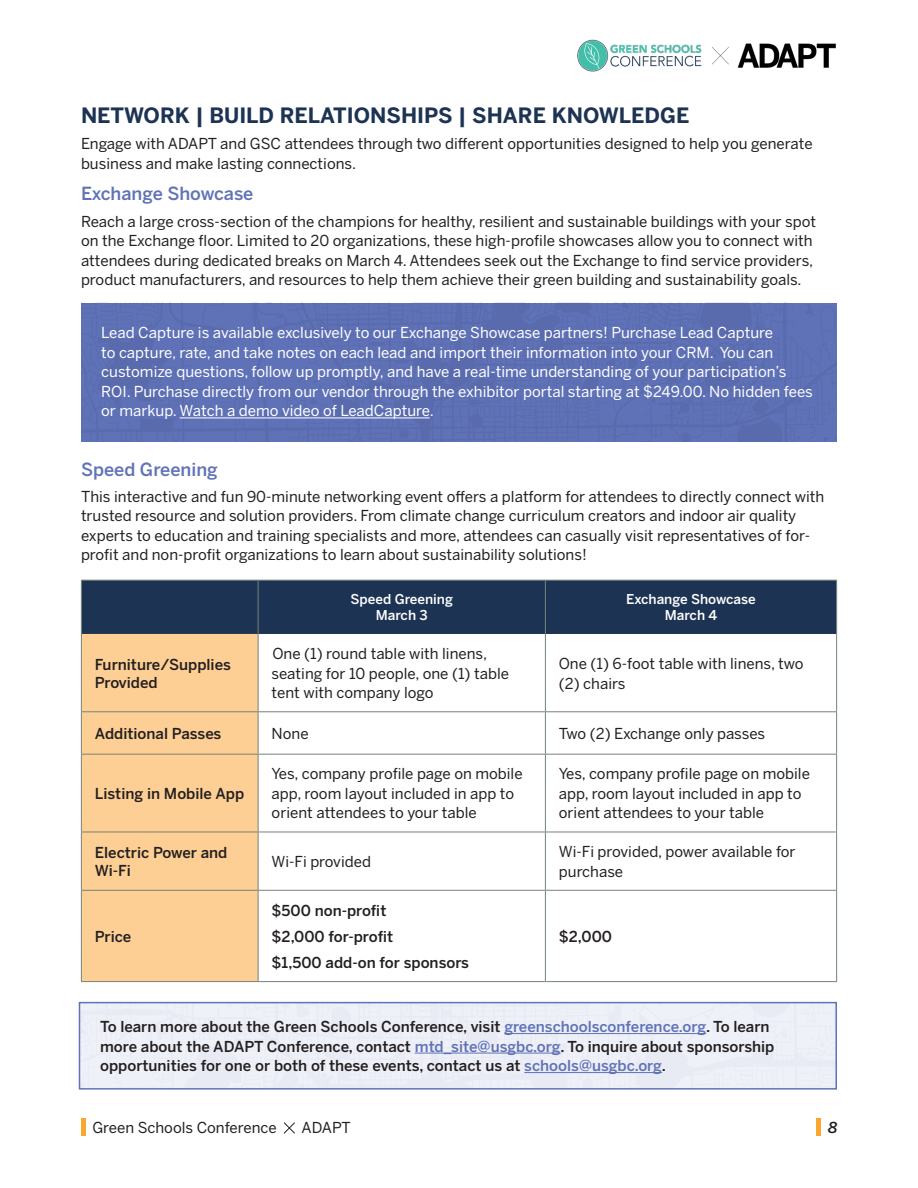
<style>
.page{position:relative;width:918px;height:1188px;background:#fff}
.page>*{position:absolute;margin:0;border:0;box-sizing:border-box;transform-origin:0 0}
.t1{font:700 21px "Benton Sans";color:#1c3354}
.t2{font:500 18px "Benton Sans";color:#6173b7}
.t3{font:15px/19.5px "Benton Sans";color:#231f20}
.t4{font:15px/19.5px "Benton Sans";color:#fff}
.t5{font:500 15px/18px "Benton Sans";color:#231f20}
.t6{font:italic 500 15px "Benton Sans";color:#231f20}
.t7{font:500 13.5px/16.2px "Benton Sans";color:#fff;text-align:center}
.s1{color:#6072b7}
</style>
<div class="page">
<hr style="left:81px;top:1119px;width:4px;height:17px;background:#faa631">
<svg style="left:283px;top:1122px;width:12px;height:12px"></svg>
<hr style="left:817px;top:1119px;width:4px;height:17px;background:#faa631">
<img style="left:577px;top:39px;width:259px;height:33px">
<svg style="left:81px;top:303px;width:756px;height:138px;background:#5d6fb3"></svg>
<svg style="left:651px;top:394px;width:4px;height:10px"></svg>
<svg style="left:581px;top:377px;width:20px;height:24px"></svg>
<svg style="left:765px;top:303px;width:17px;height:17px"></svg>
<svg style="left:823px;top:343px;width:8px;height:14px"></svg>
<hr style="left:180px;top:418px;width:250px;height:1px;background:#fff">
<div style="left:82px;top:581px;width:754px;height:53px;background:#1c3354"></div>
<div style="left:82px;top:634px;width:176px;height:347px;background:#fdcf94"></div>
<hr style="left:81px;top:580px;width:177px;height:1px;background:#758378">
<hr style="left:81px;top:581px;width:1px;height:53px;background:#758378">
<hr style="left:258px;top:580px;width:287px;height:1px;background:#758378">
<hr style="left:258px;top:581px;width:1px;height:53px;background:#758378">
<hr style="left:545px;top:580px;width:292px;height:1px;background:#758378">
<hr style="left:545px;top:581px;width:1px;height:53px;background:#758378">
<hr style="left:836px;top:581px;width:1px;height:53px;background:#758378">
<hr style="left:81px;top:634px;width:1px;height:77px;background:#758378">
<hr style="left:258px;top:634px;width:1px;height:77px;background:#758378">
<hr style="left:545px;top:634px;width:1px;height:77px;background:#758378">
<hr style="left:836px;top:634px;width:1px;height:77px;background:#758378">
<hr style="left:81px;top:711px;width:177px;height:1px;background:#758378">
<hr style="left:81px;top:712px;width:1px;height:42px;background:#758378">
<hr style="left:258px;top:711px;width:287px;height:1px;background:#758378">
<hr style="left:258px;top:712px;width:1px;height:42px;background:#758378">
<hr style="left:545px;top:711px;width:292px;height:1px;background:#758378">
<hr style="left:545px;top:712px;width:1px;height:42px;background:#758378">
<hr style="left:836px;top:712px;width:1px;height:42px;background:#758378">
<hr style="left:81px;top:754px;width:177px;height:1px;background:#758378">
<hr style="left:81px;top:755px;width:1px;height:77px;background:#758378">
<hr style="left:258px;top:754px;width:287px;height:1px;background:#758378">
<hr style="left:258px;top:755px;width:1px;height:77px;background:#758378">
<hr style="left:545px;top:754px;width:292px;height:1px;background:#758378">
<hr style="left:545px;top:755px;width:1px;height:77px;background:#758378">
<hr style="left:836px;top:755px;width:1px;height:77px;background:#758378">
<hr style="left:81px;top:832px;width:177px;height:1px;background:#758378">
<hr style="left:81px;top:832px;width:1px;height:58px;background:#758378">
<hr style="left:258px;top:832px;width:287px;height:1px;background:#758378">
<hr style="left:258px;top:832px;width:1px;height:58px;background:#758378">
<hr style="left:545px;top:832px;width:292px;height:1px;background:#758378">
<hr style="left:545px;top:832px;width:1px;height:58px;background:#758378">
<hr style="left:836px;top:832px;width:1px;height:58px;background:#758378">
<hr style="left:81px;top:890px;width:177px;height:1px;background:#758378">
<hr style="left:81px;top:891px;width:1px;height:90px;background:#758378">
<hr style="left:258px;top:890px;width:287px;height:1px;background:#758378">
<hr style="left:258px;top:891px;width:1px;height:90px;background:#758378">
<hr style="left:545px;top:890px;width:292px;height:1px;background:#758378">
<hr style="left:545px;top:891px;width:1px;height:90px;background:#758378">
<hr style="left:836px;top:891px;width:1px;height:90px;background:#758378">
<hr style="left:81px;top:981px;width:177px;height:1px;background:#758378">
<hr style="left:258px;top:981px;width:287px;height:1px;background:#758378">
<hr style="left:545px;top:981px;width:292px;height:1px;background:#758378">
<div style="left:82px;top:1005px;width:752px;height:82px;background:#edeff7"></div>
<svg style="left:526px;top:1009px;width:5px;height:4px"></svg>
<div style="left:633px;top:1005px;width:159px;height:52px;background:#eff1f8"></div>
<div style="left:79px;top:1002px;width:758px;height:88px;border:2px solid #6173b8"></div>
<hr style="left:504px;top:1033px;width:202px;height:1px;background:#6072b7">
<hr style="left:415px;top:1053px;width:146px;height:1px;background:#6072b7">
<hr style="left:524px;top:1072px;width:138px;height:1px;background:#6072b7">
<h1 class="t1" style="left:81px;top:103px;width:610px">NETWORK | BUILD RELATIONSHIPS | SHARE KNOWLEDGE</h1>
<p class="t3" style="left:81px;top:134px;width:733px">Engage with ADAPT and GSC attendees through two different opportunities designed to help you generate business and make lasting connections.</p>
<p class="t2" style="left:81px;top:183px;width:174px">Exchange Showcase</p>
<p class="t3" style="left:81px;top:211px;width:737px">Reach a large cross-section of the champions for healthy, resilient and sustainable buildings with your spot on the Exchange floor. Limited to 20 organizations, these high-profile showcases allow you to connect with attendees during dedicated breaks on March 4. Attendees seek out the Exchange to find service providers, product manufacturers, and resources to help them achieve their green building and sustainability goals.</p>
<p class="t4" style="left:101px;top:323px;width:713px">Lead Capture is available exclusively to our Exchange Showcase partners! Purchase Lead Capture<br>to capture, rate, and take notes on each lead and import their information into your CRM. You can customize questions, follow up promptly, and have a real-time understanding of your participation’s ROI. Purchase directly from our vendor through the exhibitor portal starting at $249.00. No hidden fees or markup. Watch a demo video of LeadCapture.</p>
<p class="t2" style="left:81px;top:458px;width:138px">Speed Greening</p>
<p class="t3" style="left:81px;top:486px;width:745px">This interactive and fun 90-minute networking event offers a platform for attendees to directly connect with trusted resource and solution providers. From climate change curriculum creators and indoor air quality experts to education and training specialists and more, attendees can casually visit representatives of for&shy;profit and non-profit organizations to learn about sustainability solutions!</p>
<p class="t7" style="left:350px;top:591px;width:104px">Speed Greening<br>March 3</p>
<p class="t7" style="left:626px;top:591px;width:131px">Exchange Showcase<br>March 4</p>
<p class="t5" style="left:95px;top:655px;width:138px">Furniture/Supplies<br>Provided</p>
<p class="t3" style="left:272px;top:644px;width:239px">One (1) round table with linens, seating for 10 people, one (1) table tent with company logo</p>
<p class="t3" style="left:559px;top:654px;width:246px">One (1) 6-foot table with linens, two (2) chairs</p>
<p class="t5" style="left:95px;top:724px;width:128px">Additional Passes</p>
<p class="t3" style="left:272px;top:724px;width:39px">None</p>
<p class="t3" style="left:559px;top:724px;width:208px">Two (2) Exchange only passes</p>
<p class="t5" style="left:95px;top:784px;width:151px">Listing in Mobile App</p>
<p class="t3" style="left:272px;top:764px;width:253px">Yes, company profile page on mobile app, room layout included in app to orient attendees to your table</p>
<p class="t3" style="left:559px;top:764px;width:253px">Yes, company profile page on mobile app, room layout included in app to orient attendees to your table</p>
<p class="t5" style="left:95px;top:843px;width:134px">Electric Power and<br>Wi-Fi</p>
<p class="t3" style="left:272px;top:852px;width:101px">Wi-Fi provided</p>
<p class="t3" style="left:559px;top:842px;width:238px">Wi-Fi provided, power available for purchase</p>
<p class="t5" style="left:95px;top:927px;width:38px">Price</p>
<p class="t5" style="left:272px;top:897px;width:199px;line-height:26.2px">$500 non-profit<br>$2,000 for-profit<br>$1,500 add-on for sponsors</p>
<p class="t5" style="left:559px;top:927px;width:55px">$2,000</p>
<p class="t5" style="left:100px;top:1017px;width:676px;line-height:19.5px">To learn more about the Green Schools Conference, visit <span class="s1">greenschoolsconference.org</span>. To learn more about the ADAPT Conference, contact <span class="s1">mtd_site@usgbc.org</span>. To inquire about sponsorship opportunities for one or both of these events, contact us at <span class="s1">schools@usgbc.org</span>.</p>
<p class="t3" style="left:92px;top:1118px;width:186px">Green Schools Conference</p>
<p class="t3" style="left:302px;top:1118px;width:51px">ADAPT</p>
<p class="t6" style="left:828px;top:1119px;width:11px">8</p>
</div>
